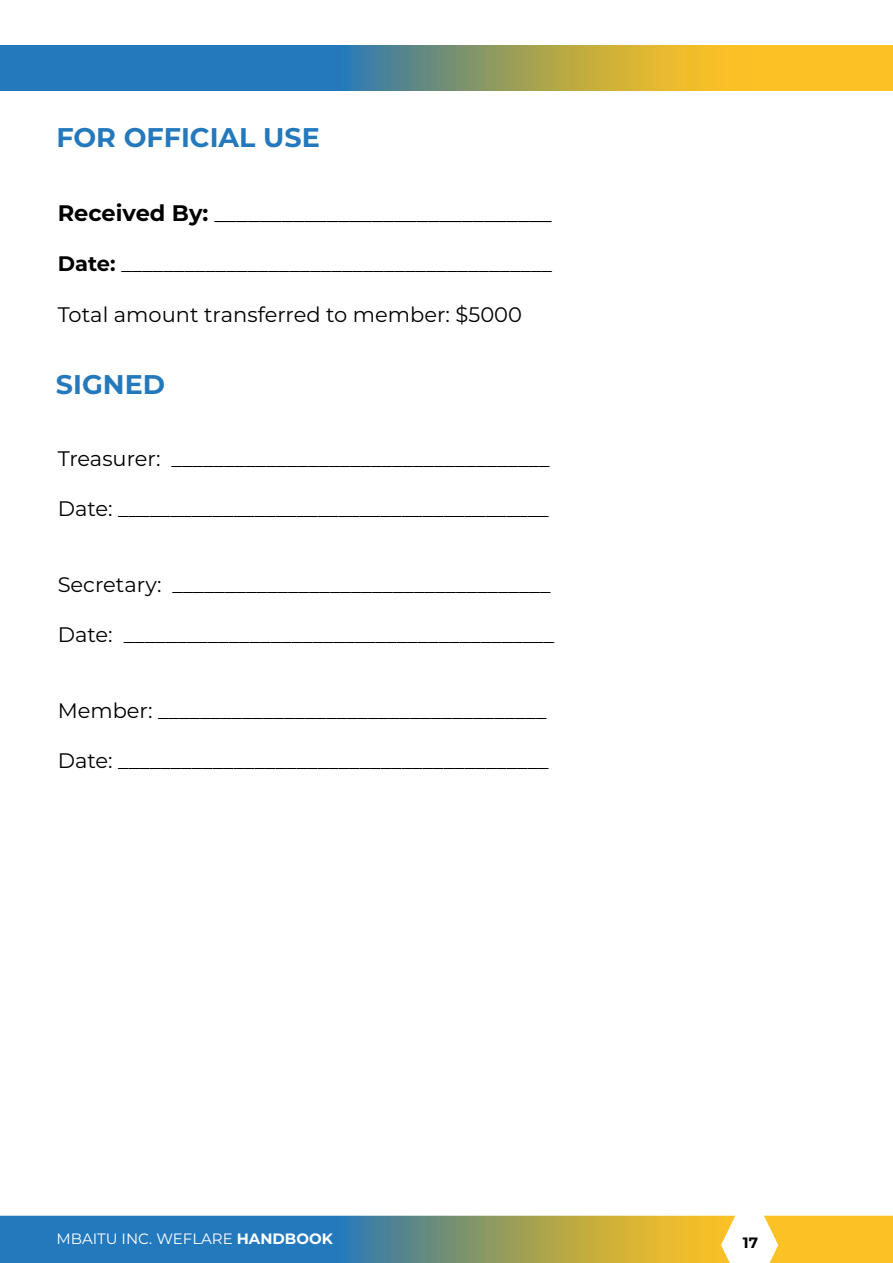
<style>
.page{position:relative;width:893px;height:1263px;background:#fff}
.page>*{position:absolute;margin:0;border:0;box-sizing:border-box;transform-origin:0 0}
.t1{font:700 27px "Montserrat";color:#2479bd}
.t2{font:22.5px "Montserrat";color:#000001}
.t3{font:21px "Montserrat";color:#000001}
.t4{font:15px "Montserrat";color:#fff}
.t5{font:700 15px "Montserrat";color:#000001}
.s1{font-weight:700}
</style>
<div class="page">
<svg style="left:0;top:1216px;width:893px;height:47px;background:#819a81"></svg>
<svg style="left:0;top:46px;width:893px;height:44px;background:#819776"></svg>
<p class="t1" style="left:56px;top:118px;width:265px">FOR OFFICIAL USE</p>
<p class="t2" style="left:58px;top:197px;width:496px"><span class="s1">Received By:</span> ______________________________</p>
<p class="t3" style="left:58px;top:249px;width:496px"><span class="s1">Date:</span> _________________________________________</p>
<p class="t3" style="left:58px;top:300px;width:466px">Total amount transferred to member: $5000</p>
<p class="t1" style="left:56px;top:365px;width:111px">SIGNED</p>
<p class="t3" style="left:58px;top:444px;width:493px">Treasurer: ____________________________________</p>
<p class="t3" style="left:58px;top:494px;width:492px">Date: _________________________________________</p>
<p class="t3" style="left:58px;top:570px;width:494px">Secretary: ____________________________________</p>
<p class="t3" style="left:58px;top:620px;width:498px">Date: _________________________________________</p>
<p class="t3" style="left:58px;top:696px;width:490px">Member: _____________________________________</p>
<p class="t3" style="left:58px;top:746px;width:492px">Date: _________________________________________</p>
<p class="t4" style="left:56px;top:1228px;width:278px">MBAITU INC. WEFLARE <span class="s1">HANDBOOK</span></p>
<p class="t5" style="left:743px;top:1231px;width:17px">17</p>
</div>
